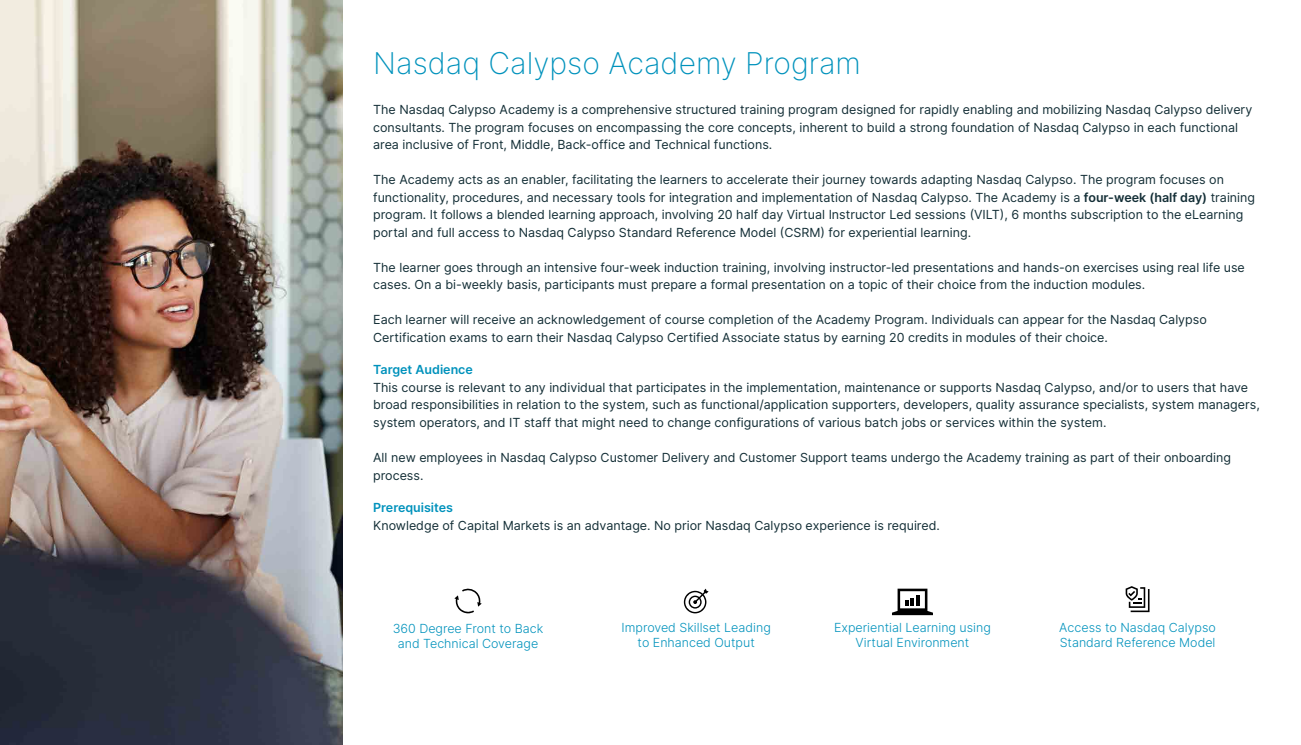
<style>
.page{position:relative;width:1301px;height:745px;background:#fff}
.page>*{position:absolute;margin:0;border:0;box-sizing:border-box;transform-origin:0 0}
.t1{font:200 30px "Inter";color:#0092bc}
.t2{font:12.5px/17.5px "Inter";color:#132e36}
.t3{font:300 12.5px/15px "Inter";color:#0092bc;text-align:center}
.t4{font:600 12.5px "Inter";color:#0092bc}
.s1{font-weight:600}
</style>
<div class="page">
<img style="left:0;top:0;width:342px;height:744px">
<svg style="left:892px;top:588px;width:41px;height:26px"></svg>
<svg style="left:1125px;top:586px;width:24px;height:25px"></svg>
<svg style="left:454px;top:588px;width:27px;height:25px"></svg>
<svg style="left:684px;top:588px;width:24px;height:25px"></svg>
<h1 class="t1" style="left:373px;top:42px;width:489px">Nasdaq Calypso Academy Program</h1>
<p class="t2" style="left:373px;top:100px;width:880px">The Nasdaq Calypso Academy is a comprehensive structured training program designed for rapidly enabling and mobilizing Nasdaq Calypso delivery consultants. The program focuses on encompassing the core concepts, inherent to build a strong foundation of Nasdaq Calypso in each functional area inclusive of Front, Middle, Back-office and Technical functions.</p>
<p class="t2" style="left:373px;top:170px;width:883px">The Academy acts as an enabler, facilitating the learners to accelerate their journey towards adapting Nasdaq Calypso. The program focuses on functionality, procedures, and necessary tools for integration and implementation of Nasdaq Calypso. The Academy is a <span class="s1">four-week (half day)</span> training program. It follows a blended learning approach, involving 20 half day Virtual Instructor Led sessions (VILT), 6 months subscription to the eLearning portal and full access to Nasdaq Calypso Standard Reference Model (CSRM) for experiential learning.</p>
<p class="t2" style="left:373px;top:258px;width:873px">The learner goes through an intensive four-week induction training, involving instructor-led presentations and hands-on exercises using real life use cases. On a bi-weekly basis, participants must prepare a formal presentation on a topic of their choice from the induction modules.</p>
<p class="t2" style="left:373px;top:310px;width:835px">Each learner will receive an acknowledgement of course completion of the Academy Program. Individuals can appear for the Nasdaq Calypso<br>Certification exams to earn their Nasdaq Calypso Certified Associate status by earning 20 credits in modules of their choice.</p>
<p class="t4" style="left:373px;top:360px;width:101px">Target Audience</p>
<p class="t2" style="left:373px;top:378px;width:888px">This course is relevant to any individual that participates in the implementation, maintenance or supports Nasdaq Calypso, and/or to users that have broad responsibilities in relation to the system, such as functional/application supporters, developers, quality assurance specialists, system managers, system operators, and IT staff that might need to change configurations of various batch jobs or services within the system.</p>
<p class="t2" style="left:373px;top:448px;width:859px">All new employees in Nasdaq Calypso Customer Delivery and Customer Support teams undergo the Academy training as part of their onboarding process.</p>
<p class="t4" style="left:373px;top:498px;width:81px">Prerequisites</p>
<p class="t2" style="left:373px;top:515px;width:568px">Knowledge of Capital Markets is an advantage. No prior Nasdaq Calypso experience is required.</p>
<p class="t3" style="left:392px;top:620px;width:152px">360 Degree Front to Back and Technical Coverage</p>
<p class="t3" style="left:621px;top:619px;width:151px">Improved Skillset Leading to Enhanced Output</p>
<p class="t3" style="left:834px;top:619px;width:158px">Experiential Learning using<br>Virtual Environment</p>
<p class="t3" style="left:1059px;top:619px;width:158px;text-align:left">Access to Nasdaq Calypso<br>Standard Reference Model</p>
</div>
